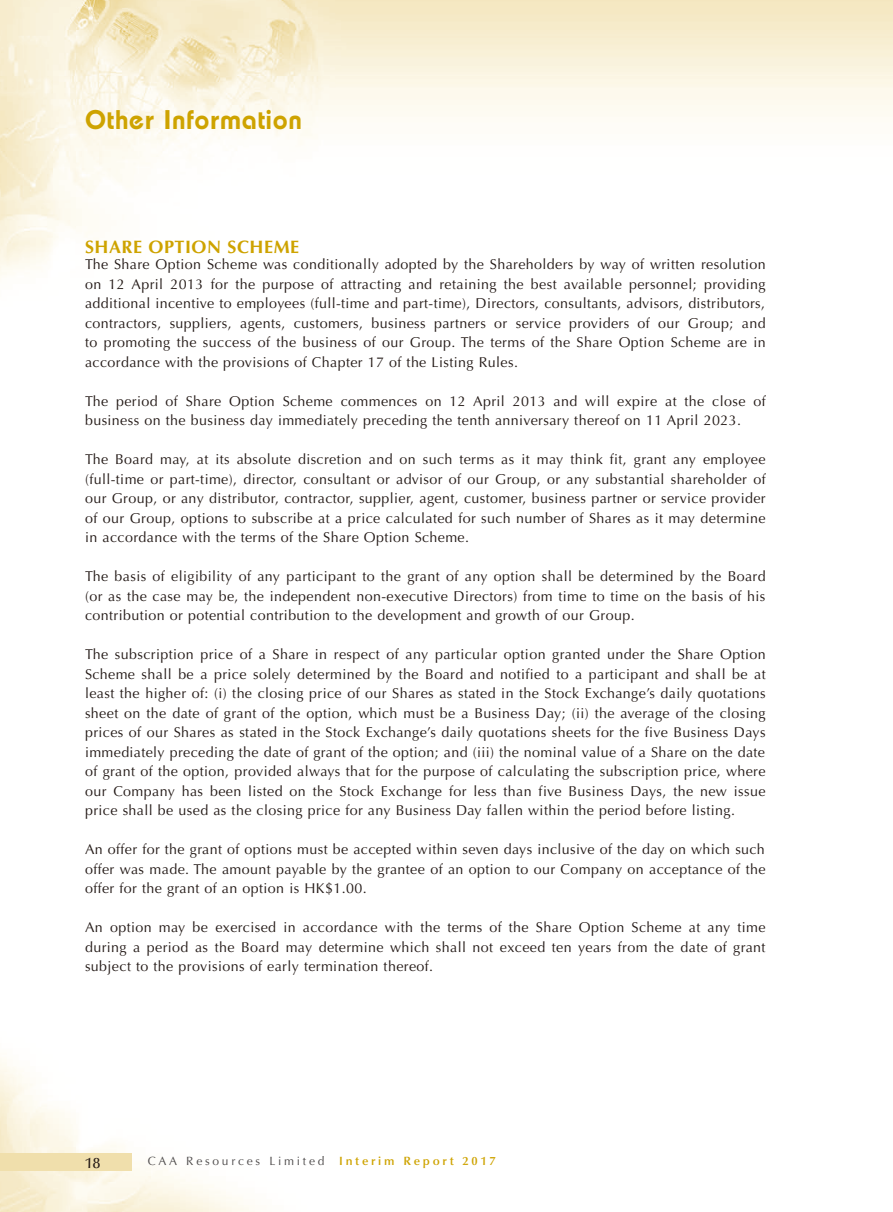
<style>
.page{position:relative;width:893px;height:1212px;background:#fff}
.page>*{position:absolute;margin:0;border:0;box-sizing:border-box;transform-origin:0 0}
.t1{font:600 27px "Bauhaus Std";letter-spacing:.03em;color:#cea300}
.t2{font:700 18px "Optima LT Std";letter-spacing:.03em;color:#cea300}
.t3{font:500 15px "Optima LT Std";color:#231916}
.t4{font:14.25px/19.5px "Optima LT Std";letter-spacing:.03em;color:#231916;text-align:justify}
.t5{font:12px "Optima LT Std";letter-spacing:.23em;color:#4d4a4a}
.s1{font-weight:600;color:#cea300}
</style>
<div class="page">
<img style="left:0;top:0;width:893px;height:279px">
<div style="left:0;top:1153px;width:131px;height:18px;background:#f0dfac"></div>
<h1 class="t1" style="left:85px;top:103px;width:218px">Other Information</h1>
<p class="t2" style="left:85px;top:236px;width:216px">SHARE OPTION SCHEME</p>
<p class="t4" style="left:85px;top:255px;width:682px">The Share Option Scheme was conditionally adopted by the Shareholders by way of written resolution on 12 April 2013 for the purpose of attracting and retaining the best available personnel; providing additional incentive to employees (full-time and part-time), Directors, consultants, advisors, distributors, contractors, suppliers, agents, customers, business partners or service providers of our Group; and to promoting the success of the business of our Group. The terms of the Share Option Scheme are in accordance with the provisions of Chapter 17 of the Listing Rules.</p>
<p class="t4" style="left:85px;top:392px;width:682px">The period of Share Option Scheme commences on 12 April 2013 and will expire at the close of business on the business day immediately preceding the tenth anniversary thereof on 11 April 2023.</p>
<p class="t4" style="left:85px;top:450px;width:682px">The Board may, at its absolute discretion and on such terms as it may think fit, grant any employee (full-time or part-time), director, consultant or advisor of our Group, or any substantial shareholder of our Group, or any distributor, contractor, supplier, agent, customer, business partner or service provider of our Group, options to subscribe at a price calculated for such number of Shares as it may determine in accordance with the terms of the Share Option Scheme.</p>
<p class="t4" style="left:85px;top:567px;width:682px">The basis of eligibility of any participant to the grant of any option shall be determined by the Board (or as the case may be, the independent non-executive Directors) from time to time on the basis of his contribution or potential contribution to the development and growth of our Group.</p>
<p class="t4" style="left:85px;top:645px;width:682px">The subscription price of a Share in respect of any particular option granted under the Share Option Scheme shall be a price solely determined by the Board and notified to a participant and shall be at least the higher of: (i) the closing price of our Shares as stated in the Stock Exchange’s daily quotations sheet on the date of grant of the option, which must be a Business Day; (ii) the average of the closing prices of our Shares as stated in the Stock Exchange’s daily quotations sheets for the five Business Days immediately preceding the date of grant of the option; and (iii) the nominal value of a Share on the date of grant of the option, provided always that for the purpose of calculating the subscription price, where our Company has been listed on the Stock Exchange for less than five Business Days, the new issue price shall be used as the closing price for any Business Day fallen within the period before listing.</p>
<p class="t4" style="left:85px;top:840px;width:682px">An offer for the grant of options must be accepted within seven days inclusive of the day on which such offer was made. The amount payable by the grantee of an option to our Company on acceptance of the offer for the grant of an option is HK$1.00.</p>
<p class="t4" style="left:85px;top:918px;width:682px">An option may be exercised in accordance with the terms of the Share Option Scheme at any time during a period as the Board may determine which shall not exceed ten years from the date of grant subject to the provisions of early termination thereof.</p>
<p class="t3" style="left:85px;top:1154px;width:17px">18</p>
<p class="t5" style="left:148px;top:1154px;width:349px">CAA Resources Limited <span class="s1">Interim Report 2017</span></p>
</div>
